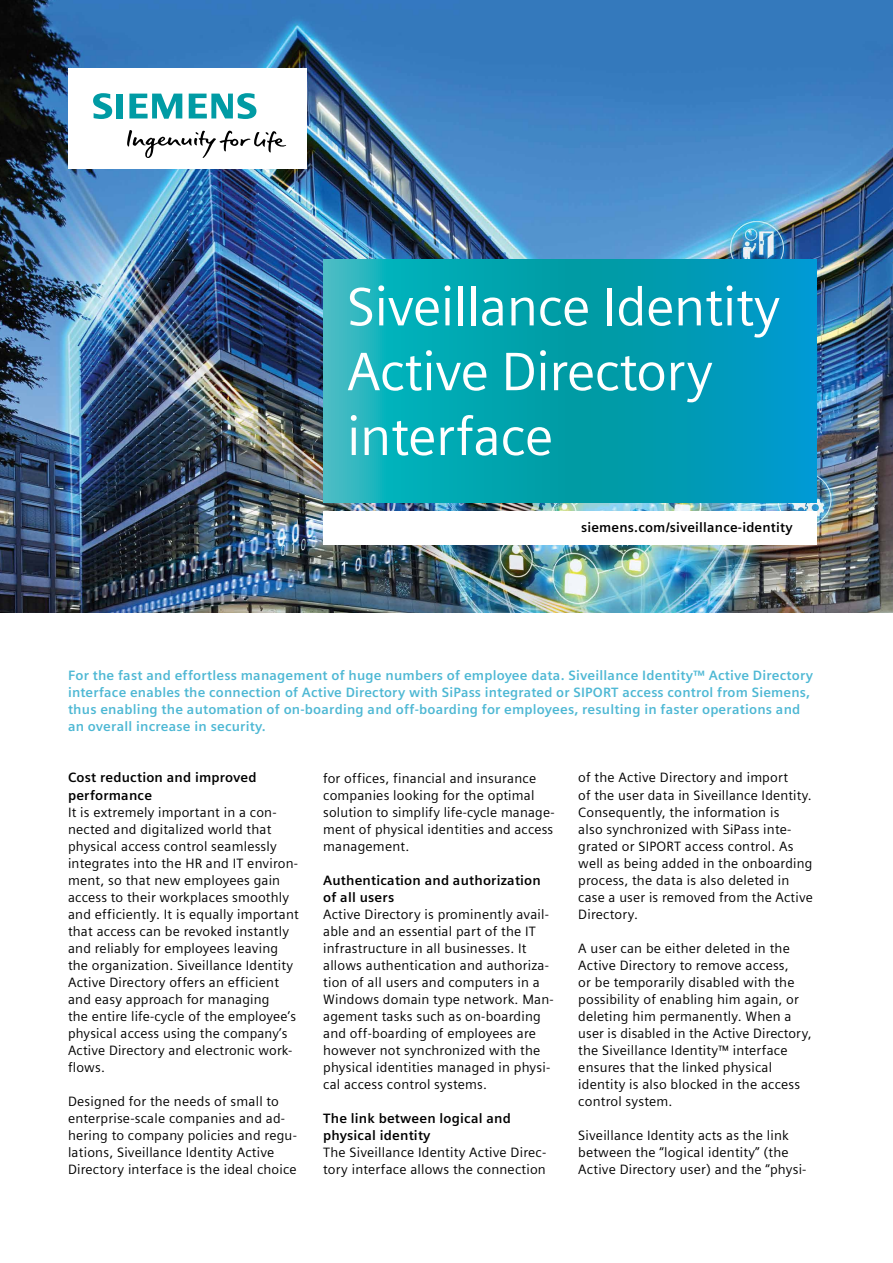
<style>
.page{position:relative;width:893px;height:1263px;background:#fff}
.page>*{position:absolute;margin:0;border:0;box-sizing:border-box;transform-origin:0 0}
.t1{font:54px/64.8px "Siemens Sans";letter-spacing:-.01em;color:#fff}
.t2{font:13.5px/17px "Siemens Sans";letter-spacing:.015em;color:#000}
.t3{font:700 13.5px/17px "Siemens Sans";letter-spacing:.015em;color:#4eb8d4}
.t4{font:700 13.5px/17px "Siemens Sans";letter-spacing:.015em;color:#000}
</style>
<div class="page">
<img style="left:0;top:0;width:893px;height:612px">
<div style="left:68px;top:68px;width:238px;height:101px;background:#fff"></div>
<svg style="left:127px;top:130px;width:159px;height:28px"></svg>
<svg style="left:93px;top:93px;width:30px;height:26px"></svg>
<svg style="left:129px;top:94px;width:53px;height:25px"></svg>
<svg style="left:189px;top:93px;width:67px;height:26px"></svg>
<svg style="left:323px;top:260px;width:493px;height:243px;background:#08a4b5"></svg>
<div style="left:323px;top:511px;width:493px;height:33px;background:#fff"></div>
<h1 class="t1" style="left:347px;top:275px;width:435px">Siveillance Identity<br>Active Directory interface</h1>
<p class="t4" style="left:581px;top:519px;width:213px">siemens.com/siveillance-identity</p>
<p class="t3" style="left:68px;top:667px;width:747px">For the fast and effortless management of huge numbers of employee data. Siveillance Identity™ Active Directory interface enables the connection of Active Directory with SiPass integrated or SIPORT access control from Siemens, thus enabling the automation of on-boarding and off-boarding for employees, resulting in faster operations and an overall increase in security.</p>
<p class="t4" style="left:68px;top:769px;width:190px">Cost reduction and improved performance</p>
<p class="t2" style="left:68px;top:803px;width:232px">It is extremely important in a con&shy;nected and digitalized world that physical access control seamlessly integrates into the HR and IT environ&shy;ment, so that new employees gain access to their workplaces smoothly and efficiently. It is equally important that access can be revoked instantly and reliably for employees leaving the organization. Siveillance Identity Active Directory offers an efficient and easy approach for managing<br>the entire life-cycle of the employee’s physical access using the company’s Active Directory and electronic work&shy;flows.</p>
<p class="t2" style="left:68px;top:1093px;width:230px">Designed for the needs of small to enterprise-scale companies and ad&shy;hering to company policies and regu&shy;lations, Siveillance Identity Active Directory interface is the ideal choice</p>
<p class="t2" style="left:323px;top:769px;width:233px">for offices, financial and insurance companies looking for the optimal solution to simplify life-cycle manage&shy;ment of physical identities and access management.</p>
<p class="t4" style="left:323px;top:871px;width:219px">Authentication and authorization of all users</p>
<p class="t2" style="left:323px;top:905px;width:232px">Active Directory is prominently avail&shy;able and an essential part of the IT infrastructure in all businesses. It allows authentication and authoriza&shy;tion of all users and computers in a Windows domain type network. Man&shy;agement tasks such as on-boarding and off-boarding of employees are however not synchronized with the physical identities managed in physi&shy;cal access control systems.</p>
<p class="t4" style="left:323px;top:1109px;width:189px">The link between logical and physical identity</p>
<p class="t2" style="left:323px;top:1144px;width:225px">The Siveillance Identity Active Direc&shy;tory interface allows the connection</p>
<p class="t2" style="left:578px;top:769px;width:236px">of the Active Directory and import<br>of the user data in Siveillance Identity.<br>Consequently, the information is<br>also synchronized with SiPass inte&shy;grated or SIPORT access control. As well as being added in the onboarding process, the data is also deleted in case a user is removed from the Active Directory.</p>
<p class="t2" style="left:578px;top:939px;width:235px">A user can be either deleted in the Active Directory to remove access,<br>or be temporarily disabled with the possibility of enabling him again, or deleting him permanently. When a user is disabled in the Active Directory, the Siveillance Identity™ interface ensures that the linked physical identity is also blocked in the access control system.</p>
<p class="t2" style="left:578px;top:1127px;width:230px">Siveillance Identity acts as the link between the “logical identity” (the<br>Active Directory user) and the “physi-</p>
</div>
